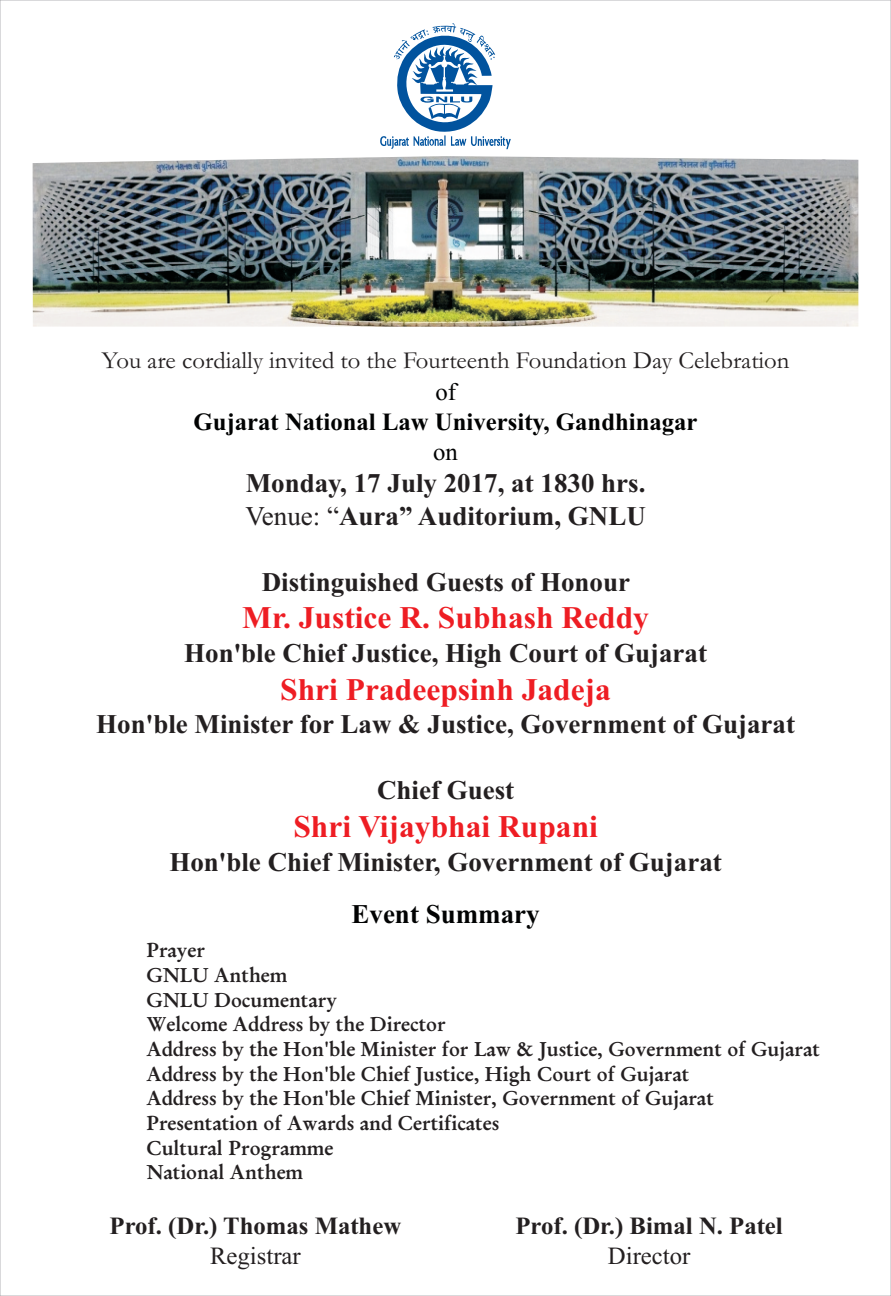
<style>
.page{position:relative;width:891px;height:1296px;background:#fff}
.page>*{position:absolute;margin:0;border:0;box-sizing:border-box;transform-origin:0 0}
.t1{font:700 31.5px "Times New Roman";color:#ee1d23}
.t2{font:700 27px/32.9px "Times New Roman";color:#231f20}
.t3{font:700 27px "Times New Roman";color:#010202}
.t4{font:24.75px "Garamond";color:#231f20}
.t5{font:700 24.75px "Times New Roman";color:#231f20}
.t6{font:700 24.75px "Times New Roman";color:#010202}
.t7{font:24.75px "Times New Roman";color:#231f20}
.t8{font:24.75px "Times New Roman";color:#010202}
.t9{font:700 20.25px/24.8px "Garamond";color:#231f20}
.s1{font-weight:400}
</style>
<div class="page">
<img style="left:33px;top:156px;width:825px;height:171px">
<svg style="left:380px;top:23px;width:131px;height:126px"></svg>
<p class="t4" style="left:102px;top:352px;width:689px">You are cordially invited to the Fourteenth Foundation Day Celebration</p>
<p class="t8" style="left:435px;top:382px;width:22px">of</p>
<p class="t6" style="left:194px;top:413px;width:505px">Gujarat National Law University, Gandhinagar</p>
<p class="t8" style="left:433px;top:443px;width:26px">on</p>
<h2 class="t2" style="left:245px;top:470px;width:402px">Monday, 17 July 2017, at 1830 hrs.<br><span class="s1">Venue: “</span>Aura” Auditorium, GNLU</h2>
<h2 class="t2" style="left:262px;top:568px;width:370px">Distinguished Guests of Honour</h2>
<h1 class="t1" style="left:242px;top:607px;width:408px">Mr. Justice R. Subhash Reddy</h1>
<h2 class="t2" style="left:184px;top:640px;width:524px">Hon'ble Chief Justice, High Court of Gujarat</h2>
<h1 class="t1" style="left:280px;top:678px;width:332px">Shri Pradeepsinh Jadeja</h1>
<h2 class="t2" style="left:96px;top:711px;width:700px">Hon'ble Minister for Law &amp; Justice, Government of Gujarat</h2>
<h2 class="t2" style="left:377px;top:777px;width:139px">Chief Guest</h2>
<h1 class="t1" style="left:293px;top:815px;width:306px">Shri Vijaybhai Rupani</h1>
<h2 class="t2" style="left:169px;top:848px;width:554px">Hon'ble Chief Minister, Government of Gujarat</h2>
<h2 class="t3" style="left:352px;top:905px;width:190px">Event Summary</h2>
<p class="t9" style="left:146px;top:940px;width:675px">Prayer<br>GNLU Anthem<br>GNLU Documentary<br>Welcome Address by the Director<br>Address by the Hon'ble Minister for Law &amp; Justice, Government of Gujarat Address by the Hon'ble Chief Justice, High Court of Gujarat<br>Address by the Hon'ble Chief Minister, Government of Gujarat Presentation of Awards and Certificates<br>Cultural Programme<br>National Anthem</p>
<p class="t5" style="left:110px;top:1217px;width:293px">Prof. (Dr.) Thomas Mathew</p>
<p class="t7" style="left:210px;top:1247px;width:92px">Registrar</p>
<p class="t5" style="left:515px;top:1217px;width:269px">Prof. (Dr.) Bimal N. Patel</p>
<p class="t7" style="left:608px;top:1247px;width:84px">Director</p>
</div>
